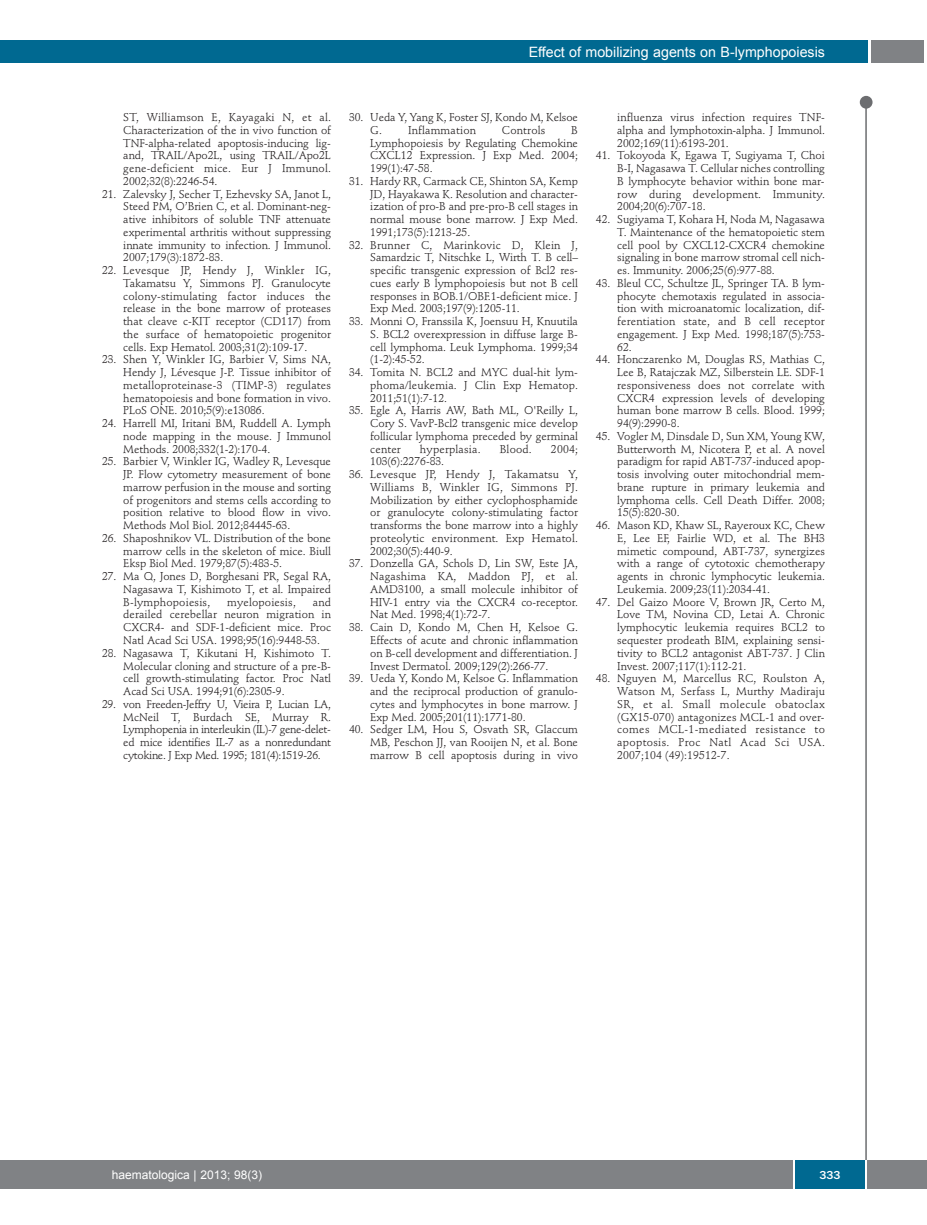
<style>
.page{position:relative;width:927px;height:1225px;background:#fff}
.page>*{position:absolute;margin:0;border:0;box-sizing:border-box;transform-origin:0 0}
.t1{font:14.25px "Arial";color:#fff}
.t2{font:12px "Arial";color:#fff}
.t3{font:500 12px "Franklin Gothic";color:#fff}
.t4{font:11.25px/12.8px "Stempel Schneidler";letter-spacing:-.005em;color:#231f20;text-align:justify}
.t5{font:11.25px "Stempel Schneidler";letter-spacing:.015em;color:#231f20}
</style>
<div class="page">
<div style="left:860px;top:96px;width:12px;height:13px;background:#6c6d70;border-radius:50%"></div>
<hr style="left:865px;top:98px;width:2px;height:1062px;background:#6c6d70">
<div style="left:871px;top:40px;width:52px;height:22px;background:#808285"></div>
<div style="left:18px;top:40px;width:849px;height:22px;background:#006991"></div>
<div style="left:17px;top:1160px;width:910px;height:28px;background:#808285"></div>
<div style="left:795px;top:1160px;width:70px;height:28px;background:#006991"></div>
<hr style="left:793px;top:1160px;width:2px;height:28px;background:#fff">
<hr style="left:865px;top:1160px;width:2px;height:28px;background:#fff">
<div style="left:0;top:40px;width:19px;height:22px;background:#006991"></div>
<div style="left:0;top:1160px;width:18px;height:28px;background:#808285"></div>
<p class="t1" style="left:529px;top:44px;width:298px">Effect of mobilizing agents on B-lymphopoiesis</p>
<p class="t4" style="left:123px;top:112px;width:209px">ST, Williamson E, Kayagaki N, et al.<br>Characterization of the in vivo function of TNF-alpha-related apoptosis-inducing lig&shy;and, TRAIL/Apo2L, using TRAIL/Apo2L gene-deficient mice. Eur J Immunol.<br>2002;32(8):2246-54.</p>
<p class="t4" style="left:123px;top:188px;width:209px;text-indent:-21px">21. Zalevsky J, Secher T, Ezhevsky SA, Janot L, Steed PM, O’Brien C, et al. Dominant-neg&shy;ative inhibitors of soluble TNF attenuate experimental arthritis without suppressing innate immunity to infection. J Immunol.<br>2007;179(3):1872-83.</p>
<p class="t4" style="left:123px;top:265px;width:209px;text-indent:-21px">22. Levesque JP, Hendy J, Winkler IG, Takamatsu Y, Simmons PJ. Granulocyte colony-stimulating factor induces the release in the bone marrow of proteases that cleave c-KIT receptor (CD117) from the surface of hematopoietic progenitor cells. Exp Hematol. 2003;31(2):109-17.</p>
<p class="t4" style="left:123px;top:354px;width:209px;text-indent:-21px">23. Shen Y, Winkler IG, Barbier V, Sims NA, Hendy J, Lévesque J-P. Tissue inhibitor of metalloproteinase-3 (TIMP-3) regulates hematopoiesis and bone formation in vivo.<br>PLoS ONE. 2010;5(9):e13086.</p>
<p class="t4" style="left:123px;top:418px;width:209px;text-indent:-21px">24. Harrell MI, Iritani BM, Ruddell A. Lymph node mapping in the mouse. J Immunol Methods. 2008;332(1-2):170-4.</p>
<p class="t4" style="left:123px;top:456px;width:209px;text-indent:-21px">25. Barbier V, Winkler IG, Wadley R, Levesque JP. Flow cytometry measurement of bone marrow perfusion in the mouse and sorting of progenitors and stems cells according to position relative to blood flow in vivo.<br>Methods Mol Biol. 2012;84445-63.</p>
<p class="t4" style="left:123px;top:533px;width:209px;text-indent:-21px">26. Shaposhnikov VL. Distribution of the bone marrow cells in the skeleton of mice. Biull Eksp Biol Med. 1979;87(5):483-5.</p>
<p class="t4" style="left:123px;top:571px;width:209px;text-indent:-21px">27. Ma Q, Jones D, Borghesani PR, Segal RA, Nagasawa T, Kishimoto T, et al. Impaired B-lymphopoiesis,</p>
<p class="t4" style="left:123px;top:596px;width:209px;text-indent:189px">and derailed cerebellar neuron migration in CXCR4- and SDF-1-deficient mice. Proc Natl Acad Sci USA. 1998;95(16):9448-53.</p>
<p class="t4" style="left:123px;top:647px;width:209px;text-indent:-21px">28. Nagasawa T, Kikutani H, Kishimoto T.<br>Molecular cloning and structure of a pre-B&shy;cell growth-stimulating factor. Proc Natl Acad Sci USA. 1994;91(6):2305-9.</p>
<p class="t4" style="left:123px;top:698px;width:209px;text-indent:-21px">29. von Freeden-Jeffry U, Vieira P, Lucian LA, McNeil T, Burdach SE, Murray R.<br>Lymphopenia in interleukin (IL)-7 gene-delet&shy;ed mice identifies IL-7 as a nonredundant cytokine. J Exp Med. 1995; 181(4):1519-26.</p>
<p class="t5" style="left:227px;top:597px;width:70px">myelopoiesis,</p>
<p class="t4" style="left:370px;top:112px;width:209px;text-indent:-21px">30. Ueda Y, Yang K, Foster SJ, Kondo M, Kelsoe<br>G. Inflammation</p>
<p class="t5" style="left:502px;top:125px;width:45px">Controls</p>
<p class="t4" style="left:370px;top:125px;width:209px;text-indent:201px">B Lymphopoiesis by Regulating Chemokine CXCL12 Expression. J Exp Med. 2004; 199(1):47-58.</p>
<p class="t4" style="left:370px;top:176px;width:209px;text-indent:-21px">31. Hardy RR, Carmack CE, Shinton SA, Kemp JD, Hayakawa K. Resolution and character&shy;ization of pro-B and pre-pro-B cell stages in normal mouse bone marrow. J Exp Med.<br>1991;173(5):1213-25.</p>
<p class="t4" style="left:370px;top:239px;width:209px;text-indent:-21px">32. Brunner C, Marinkovic D, Klein J, Samardzic T, Nitschke L, Wirth T. B cell– specific transgenic expression of Bcl2 res&shy;cues early B lymphopoiesis but not B cell responses in BOB.1/OBF.1-deficient mice. J Exp Med. 2003;197(9):1205-11.</p>
<p class="t4" style="left:370px;top:316px;width:209px;text-indent:-21px">33. Monni O, Franssila K, Joensuu H, Knuutila S. BCL2 overexpression in diffuse large B&shy;cell lymphoma. Leuk Lymphoma. 1999;34 (1-2):45-52.</p>
<p class="t4" style="left:370px;top:367px;width:209px;text-indent:-21px">34. Tomita N. BCL2 and MYC dual-hit lym&shy;phoma/leukemia. J Clin Exp Hematop.<br>2011;51(1):7-12.</p>
<p class="t4" style="left:370px;top:405px;width:209px;text-indent:-21px">35. Egle A, Harris AW, Bath ML, O'Reilly L, Cory S. VavP-Bcl2 transgenic mice develop follicular lymphoma preceded by germinal center</p>
<p class="t5" style="left:420px;top:444px;width:62px">hyperplasia.</p>
<p class="t4" style="left:500px;top:443px;width:34px">Blood.</p>
<p class="t4" style="left:551px;top:443px;width:29px">2004;</p>
<p class="t4" style="left:370px;top:456px;width:75px">103(6):2276-83.</p>
<p class="t4" style="left:370px;top:469px;width:209px;text-indent:-21px">36. Levesque JP, Hendy J, Takamatsu Y, Williams B, Winkler IG, Simmons PJ.<br>Mobilization by either cyclophosphamide or granulocyte colony-stimulating factor transforms the bone marrow into a highly proteolytic environment. Exp Hematol.<br>2002;30(5):440-9.</p>
<p class="t4" style="left:370px;top:558px;width:209px;text-indent:-21px">37. Donzella GA, Schols D, Lin SW, Este JA, Nagashima KA, Maddon PJ, et al.<br>AMD3100, a small molecule inhibitor of HIV-1 entry via the CXCR4 co-receptor.<br>Nat Med. 1998;4(1):72-7.</p>
<p class="t4" style="left:370px;top:622px;width:209px;text-indent:-21px">38. Cain D, Kondo M, Chen H, Kelsoe G.<br>Effects of acute and chronic inflammation on B-cell development and differentiation. J Invest Dermatol. 2009;129(2):266-77.</p>
<p class="t4" style="left:370px;top:673px;width:209px;text-indent:-21px">39. Ueda Y, Kondo M, Kelsoe G. Inflammation and the reciprocal production of granulo&shy;cytes and lymphocytes in bone marrow. J Exp Med. 2005;201(11):1771-80.</p>
<p class="t4" style="left:370px;top:724px;width:209px;text-indent:-21px">40. Sedger LM, Hou S, Osvath SR, Glaccum MB, Peschon JJ, van Rooijen N, et al. Bone marrow B cell apoptosis during in vivo</p>
<p class="t4" style="left:617px;top:112px;width:209px">influenza virus infection requires TNF&shy;alpha and lymphotoxin-alpha. J Immunol.<br>2002;169(11):6193-201.</p>
<p class="t4" style="left:617px;top:150px;width:209px;text-indent:-21px">41. Tokoyoda K, Egawa T, Sugiyama T, Choi B-I, Nagasawa T. Cellular niches controlling B lymphocyte behavior within bone mar&shy;row during development. Immunity.<br>2004;20(6):707-18.</p>
<p class="t4" style="left:617px;top:214px;width:209px;text-indent:-21px">42. Sugiyama T, Kohara H, Noda M, Nagasawa T. Maintenance of the hematopoietic stem cell pool by CXCL12-CXCR4 chemokine signaling in bone marrow stromal cell nich&shy;es. Immunity. 2006;25(6):977-88.</p>
<p class="t4" style="left:617px;top:278px;width:209px;text-indent:-21px">43. Bleul CC, Schultze JL, Springer TA. B lym&shy;phocyte chemotaxis regulated in associa&shy;tion with microanatomic localization, dif&shy;ferentiation state, and B cell receptor engagement. J Exp Med. 1998;187(5):753- 62.</p>
<p class="t4" style="left:617px;top:354px;width:209px;text-indent:-21px">44. Honczarenko M, Douglas RS, Mathias C, Lee B, Ratajczak MZ, Silberstein LE. SDF-1 responsiveness does not correlate with CXCR4 expression levels of developing human bone marrow B cells. Blood. 1999; 94(9):2990-8.</p>
<p class="t4" style="left:617px;top:431px;width:209px;text-indent:-21px">45. Vogler M, Dinsdale D, Sun XM, Young KW, Butterworth M, Nicotera P, et al. A novel paradigm for rapid ABT-737-induced apop&shy;tosis involving outer mitochondrial mem&shy;brane rupture in primary leukemia and lymphoma cells. Cell Death Differ. 2008; 15(5):820-30.</p>
<p class="t4" style="left:617px;top:520px;width:209px;text-indent:-21px">46. Mason KD, Khaw SL, Rayeroux KC, Chew E, Lee EF, Fairlie WD, et al. The BH3 mimetic compound, ABT-737, synergizes with a range of cytotoxic chemotherapy agents in chronic lymphocytic leukemia.<br>Leukemia. 2009;23(11):2034-41.</p>
<p class="t4" style="left:617px;top:596px;width:209px;text-indent:-21px">47. Del Gaizo Moore V, Brown JR, Certo M, Love TM, Novina CD, Letai A. Chronic lymphocytic leukemia requires BCL2 to sequester prodeath BIM, explaining sensi&shy;tivity to BCL2 antagonist ABT-737. J Clin Invest. 2007;117(1):112-21.</p>
<p class="t4" style="left:617px;top:673px;width:209px;text-indent:-21px">48. Nguyen M, Marcellus RC, Roulston A, Watson M, Serfass L, Murthy Madiraju SR, et al. Small molecule obatoclax (GX15-070) antagonizes MCL-1 and over&shy;comes MCL-1-mediated resistance to apoptosis. Proc Natl Acad Sci USA.<br>2007;104 (49):19512-7.</p>
<p class="t2" style="left:112px;top:1168px;width:152px">haematologica | 2013; 98(3)</p>
<p class="t3" style="left:819px;top:1171px;width:23px">333</p>
</div>
